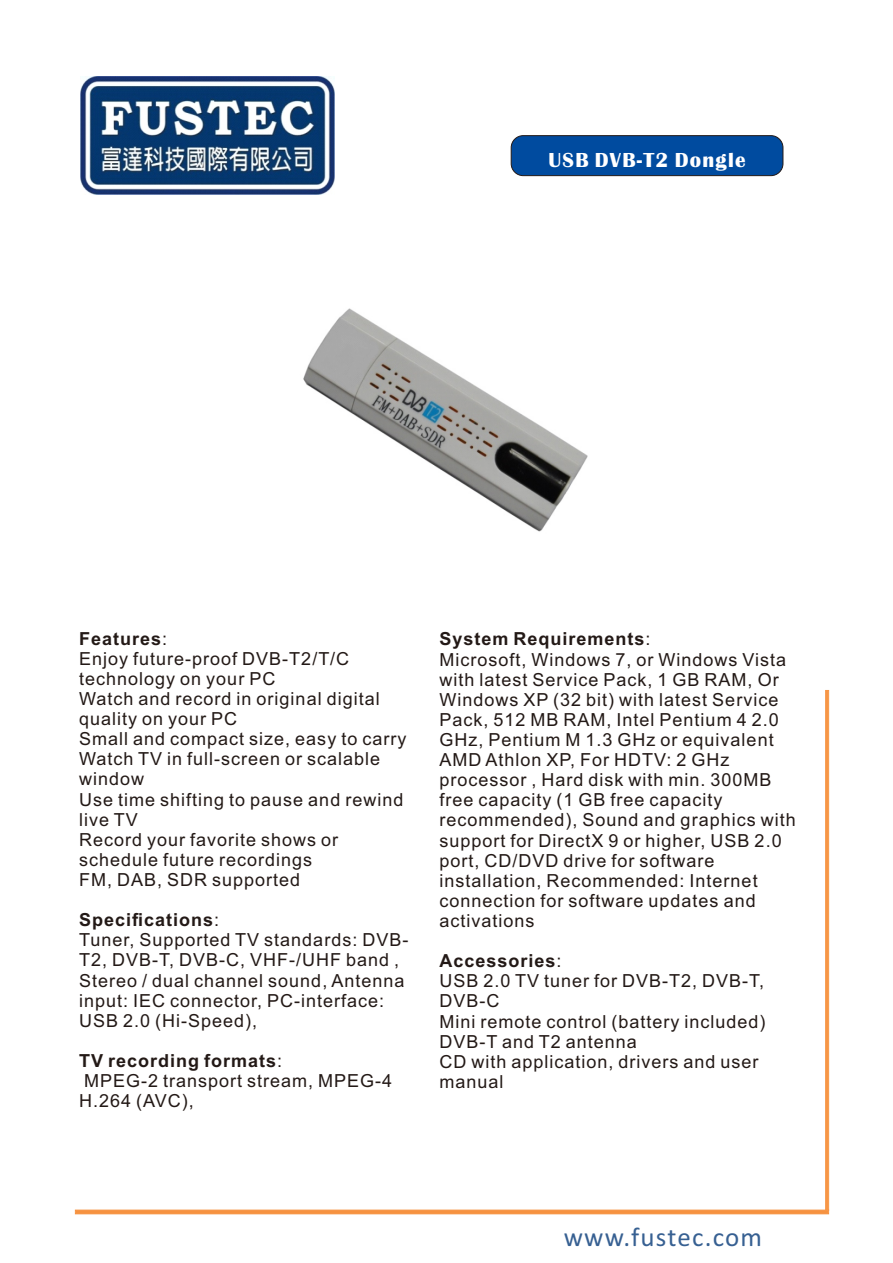
<style>
.page{position:relative;width:893px;height:1263px;background:#fff}
.page>*{position:absolute;margin:0;border:0;box-sizing:border-box;transform-origin:0 0}
.t1{font:27px "Calibri";letter-spacing:.045em;color:#376092}
.t2{font:700 21px "Britannic";letter-spacing:.06em;color:#fff}
.t3{font:18px/20.1px "Arial";letter-spacing:.055em;color:#231916}
.s1{font-weight:700}
</style>
<div class="page">
<img style="left:81px;top:77px;width:254px;height:117px">
<hr style="left:75px;top:1210px;width:754px;height:4px;background:#f69240">
<svg style="left:825px;top:690px;width:4px;height:520px;background:#f79a4d"></svg>
<img style="left:303px;top:308px;width:285px;height:224px">
<div style="left:511px;top:135px;width:272px;height:41px;background:#004b9f;border:1px solid #231916;border-radius:12px"></div>
<p class="t2" style="left:549px;top:153px;width:198px">USB DVB-T2 Dongle</p>
<p class="t3" style="left:79px;top:630px;width:329px"><span class="s1">Features</span>:<br>Enjoy future-proof DVB-T2/T/C technology on your PC<br>Watch and record in original digital quality on your PC<br>Small and compact size, easy to carry<br>Watch TV in full-screen or scalable window<br>Use time shifting to pause and rewind live TV<br>Record your favorite shows or schedule future recordings<br>FM, DAB, SDR supported</p>
<p class="t3" style="left:79px;top:911px;width:331px"><span class="s1">Specifications</span>:<br>Tuner, Supported TV standards: DVB-<br>T2, DVB-T, DVB-C, VHF-/UHF band ,<br>Stereo / dual channel sound, Antenna input: IEC connector, PC-interface:<br>USB 2.0 (Hi-Speed),</p>
<p class="t3" style="left:79px;top:1052px;width:315px"><span class="s1">TV recording formats</span>:<br>MPEG-2 transport stream, MPEG-4<br>H.264 (AVC),</p>
<p class="t3" style="left:439px;top:631px;width:358px"><span class="s1">System Requirements</span>:<br>Microsoft, Windows 7, or Windows Vista with latest Service Pack, 1 GB RAM, Or Windows XP (32 bit) with latest Service Pack, 512 MB RAM, Intel Pentium 4 2.0<br>GHz, Pentium M 1.3 GHz or equivalent AMD Athlon XP, For HDTV: 2 GHz processor , Hard disk with min. 300MB free capacity (1 GB free capacity recommended), Sound and graphics with support for DirectX 9 or higher, USB 2.0 port, CD/DVD drive for software installation, Recommended: Internet connection for software updates and activations</p>
<p class="t3" style="left:439px;top:952px;width:328px"><span class="s1">Accessories</span>:<br>USB 2.0 TV tuner for DVB-T2, DVB-T,<br>DVB-C<br>Mini remote control (battery included)<br>DVB-T and T2 antenna<br>CD with application, drivers and user manual</p>
<h1 class="t1" style="left:564px;top:1226px;width:200px">www.fustec.com</h1>
</div>
